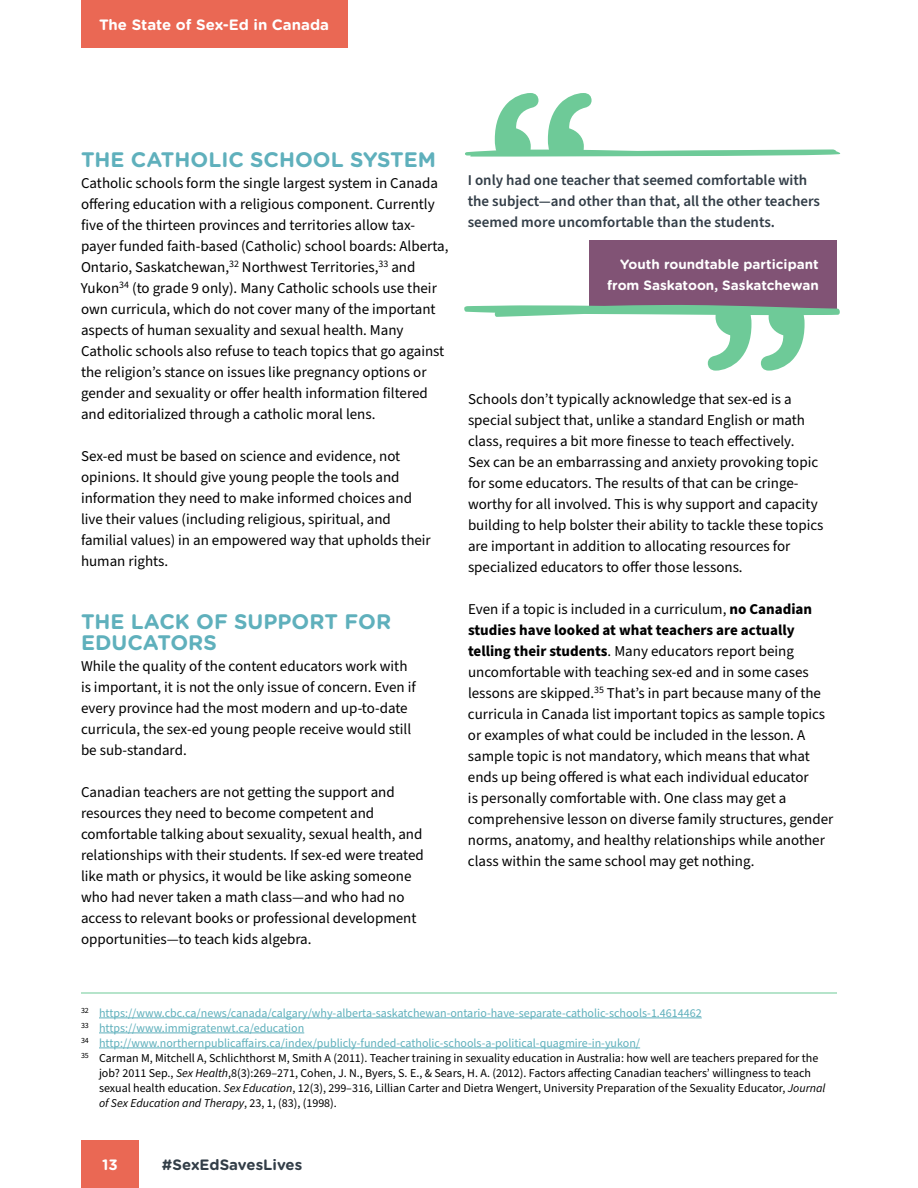
<style>
.page{position:relative;width:918px;height:1188px;background:#fff}
.page>*{position:absolute;margin:0;border:0;box-sizing:border-box;transform-origin:0 0}
.t1{font:700 21px/21px "Gotham Rounded";color:#5fb0bc}
.t2{font:15px/21px "Source Sans Pro";color:#000}
.t3{font:600 15px/21px "Source Sans Pro";color:#333e48}
.t4{font:700 15px "Gotham Rounded";color:#fff}
.t5{font:700 15px "Gotham Rounded";color:#333e48}
.t6{font:700 13.5px/21px "Gotham Rounded";color:#fff;text-align:right}
.t7{font:12px "Source Sans Pro";color:#000}
.t8{font:12px "Source Sans Pro";color:#5fb0bc}
.t9{font:italic 12px "Source Sans Pro";color:#000}
.s1{font-weight:700}
.s2{font-style:italic}
.s3{font-style:normal}
</style>
<div class="page">
<div style="left:81px;top:1140px;width:58px;height:48px;background:#ea6854"></div>
<div style="left:81px;top:0;width:266px;height:48px;background:#ea6854"></div>
<hr style="left:81px;top:993px;width:756px;height:1px;background:#6eca98">
<hr style="left:99px;top:1018px;width:603px;height:1px;background:#5fb0bc">
<hr style="left:99px;top:1033px;width:205px;height:1px;background:#5fb0bc">
<hr style="left:99px;top:1048px;width:541px;height:1px;background:#5fb0bc">
<div style="left:589px;top:240px;width:248px;height:71px;background:#815375"></div>
<svg style="left:464px;top:305px;width:376px;height:66px"></svg>
<svg style="left:465px;top:93px;width:376px;height:64px"></svg>
<p class="t4" style="left:99px;top:14px;width:232px">The State of Sex-Ed in Canada</p>
<h1 class="t1" style="left:81px;top:148px;width:357px">THE CATHOLIC SCHOOL SYSTEM</h1>
<p class="t2" style="left:81px;top:173px;width:369px">Catholic schools form the single largest system in Canada offering education with a religious component. Currently five of the thirteen provinces and territories allow tax&shy;payer funded faith-based (Catholic) school boards: Alberta, Ontario, Saskatchewan,<sup>32</sup> Northwest Territories,<sup>33</sup> and Yukon<sup>34</sup> (to grade 9 only). Many Catholic schools use their own curricula, which do not cover many of the important aspects of human sexuality and sexual health. Many Catholic schools also refuse to teach topics that go against the religion’s stance on issues like pregnancy options or gender and sexuality or offer health information filtered and editorialized through a catholic moral lens.</p>
<p class="t2" style="left:81px;top:446px;width:351px">Sex-ed must be based on science and evidence, not opinions. It should give young people the tools and information they need to make informed choices and live their values (including religious, spiritual, and familial values) in an empowered way that upholds their human rights.</p>
<h1 class="t1" style="left:81px;top:610px;width:312px">THE LACK OF SUPPORT FOR<br>EDUCATORS</h1>
<p class="t2" style="left:81px;top:656px;width:336px">While the quality of the content educators work with is important, it is not the only issue of concern. Even if every province had the most modern and up-to-date curricula, the sex-ed young people receive would still be sub-standard.</p>
<p class="t2" style="left:81px;top:782px;width:344px">Canadian teachers are not getting the support and resources they need to become competent and comfortable talking about sexuality, sexual health, and relationships with their students. If sex-ed were treated like math or physics, it would be like asking someone who had never taken a math class—and who had no access to relevant books or professional development opportunities—to teach kids algebra.</p>
<p class="t3" style="left:468px;top:170px;width:354px">I only had one teacher that seemed comfortable with the subject—and other than that, all the other teachers seemed more uncomfortable than the students.</p>
<p class="t6" style="left:607px;top:253px;width:213px">Youth roundtable participant from Saskatoon, Saskatchewan</p>
<p class="t2" style="left:468px;top:389px;width:357px">Schools don’t typically acknowledge that sex-ed is a special subject that, unlike a standard English or math class, requires a bit more finesse to teach effectively.<br>Sex can be an embarrassing and anxiety provoking topic for some educators. The results of that can be cringe&shy;worthy for all involved. This is why support and capacity building to help bolster their ability to tackle these topics are important in addition to allocating resources for specialized educators to offer those lessons.</p>
<p class="t2" style="left:468px;top:599px;width:367px">Even if a topic is included in a curriculum, <span class="s1">no Canadian studies have looked at what teachers are actually telling their students</span>. Many educators report being uncomfortable with teaching sex-ed and in some cases lessons are skipped.<sup>35</sup> That’s in part because many of the curricula in Canada list important topics as sample topics or examples of what could be included in the lesson. A sample topic is not mandatory, which means that what ends up being offered is what each individual educator<br>is personally comfortable with. One class may get a comprehensive lesson on diverse family structures, gender norms, anatomy, and healthy relationships while another class within the same school may get nothing.</p>
<p class="t8" style="left:81px;top:1005px;width:622px"><sup>32</sup> https://www.cbc.ca/news/canada/calgary/why-alberta-saskatchewan-ontario-have-separate-catholic-schools-1.4614462</p>
<p class="t8" style="left:81px;top:1020px;width:225px"><sup>33</sup> https://www.immigratenwt.ca/education</p>
<p class="t8" style="left:81px;top:1035px;width:561px"><sup>34</sup> http://www.northernpublicaffairs.ca/index/publicly-funded-catholic-schools-a-political-quagmire-in-yukon/</p>
<p class="t7" style="left:81px;top:1050px;width:739px"><sup>35</sup> Carman M, Mitchell A, Schlichthorst M, Smith A (2011). Teacher training in sexuality education in Australia: how well are teachers prepared for the</p>
<p class="t7" style="left:99px;top:1065px;width:714px">job? 2011 Sep., <span class="s2">Sex Health</span>,8(3):269–271, Cohen, J. N., Byers, S. E., &amp; Sears, H. A. (2012). Factors affecting Canadian teachers’ willingness to teach</p>
<p class="t7" style="left:99px;top:1080px;width:728px">sexual health education. <span class="s2">Sex Education</span>, 12(3), 299–316, Lillian Carter and Dietra Wengert, University Preparation of the Sexuality Educator, <span class="s2">Journal</span></p>
<p class="t9" style="left:99px;top:1095px;width:239px">of Sex Education and Therapy<span class="s3">, 23, 1, (83), (1998).</span></p>
<p class="t4" style="left:102px;top:1154px;width:17px">13</p>
<p class="t5" style="left:162px;top:1154px;width:142px">#SexEdSavesLives</p>
</div>
